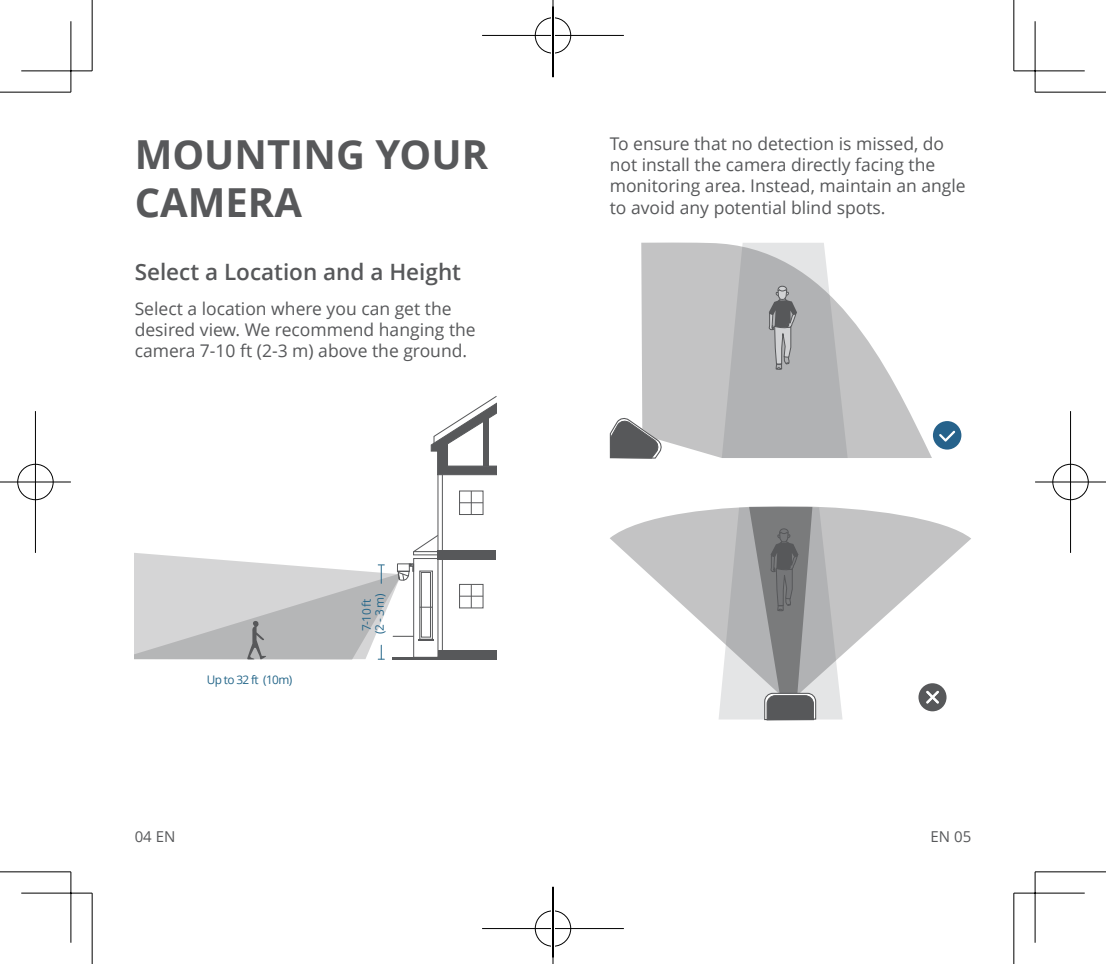
<style>
.page{position:relative;width:1106px;height:964px;background:#fff}
.page>*{position:absolute;margin:0;border:0;box-sizing:border-box;transform-origin:0 0}
.t1{font:700 40px/48px "Open Sans";color:#57585a}
.t2{font:600 22.5px "Open Sans";color:#57585a}
.t3{font:17.5px/21.5px "Open Sans";color:#57585a}
.t4{font:15px "Open Sans";color:#57585a}
.t5{font:11.75px/13px "Open Sans";letter-spacing:-.05em;color:#26678a}
</style>
<div class="page">
<svg style="left:609px;top:418px;width:47px;height:41px"></svg>
<svg style="left:641px;top:243px;width:291px;height:215px;fill:#c3c3c4"></svg>
<svg style="left:933px;top:421px;width:28px;height:28px"></svg>
<svg style="left:721px;top:243px;width:126px;height:215px;background:#b7b8b9"></svg>
<svg style="left:918px;top:693px;width:28px;height:18px"></svg>
<svg style="left:719px;top:693px;width:123px;height:27px;background:#b0b1b3"></svg>
<svg style="left:610px;top:506px;width:361px;height:187px"></svg>
<svg style="left:430px;top:396px;width:66px;height:79px"></svg>
<div style="left:483px;top:418px;width:5px;height:48px;background:#57585a"></div>
<hr style="left:442px;top:475px;width:1px;height:75px;background:#57585a">
<hr style="left:442px;top:559px;width:1px;height:93px;background:#57585a">
<hr style="left:437px;top:475px;width:1px;height:75px;background:#57585a">
<div style="left:437px;top:550px;width:59px;height:10px;background:#57585a"></div>
<div style="left:438px;top:650px;width:58px;height:10px;background:#57585a"></div>
<svg style="left:459px;top:584px;width:24px;height:24px"></svg>
<div style="left:459px;top:491px;width:24px;height:24px;border:1px solid #57585a"></div>
<svg style="left:459px;top:491px;width:24px;height:23px"></svg>
<svg style="left:135px;top:534px;width:304px;height:126px"></svg>
<hr style="left:0;top:92px;width:71px;height:1px;background:#000">
<hr style="left:1035px;top:92px;width:71px;height:1px;background:#000">
<hr style="left:0;top:871px;width:71px;height:1px;background:#000">
<hr style="left:1035px;top:871px;width:71px;height:1px;background:#000">
<hr style="left:92px;top:0;width:1px;height:71px;background:#000">
<hr style="left:92px;top:893px;width:1px;height:71px;background:#000">
<hr style="left:1013px;top:0;width:1px;height:71px;background:#000">
<hr style="left:1013px;top:893px;width:1px;height:71px;background:#000">
<hr style="left:21px;top:70px;width:71px;height:1px;background:#000">
<hr style="left:1013px;top:70px;width:71px;height:1px;background:#000">
<hr style="left:21px;top:892px;width:71px;height:1px;background:#000">
<hr style="left:1013px;top:892px;width:71px;height:1px;background:#000">
<hr style="left:70px;top:21px;width:1px;height:71px;background:#000">
<hr style="left:70px;top:872px;width:1px;height:71px;background:#000">
<hr style="left:1034px;top:21px;width:1px;height:71px;background:#000">
<hr style="left:1034px;top:872px;width:1px;height:71px;background:#000">
<div style="left:533px;top:16px;width:39px;height:39px;border:3px solid #fff;border-radius:50%"></div>
<hr style="left:482px;top:34px;width:142px;height:3px;background:#fff">
<div style="left:535px;top:17px;width:36px;height:36px;border:1px solid #000;border-radius:50%"></div>
<hr style="left:482px;top:35px;width:142px;height:1px;background:#000">
<hr style="left:552px;top:0;width:1px;height:71px;background:#000">
<div style="left:533px;top:909px;width:39px;height:39px;border:3px solid #fff;border-radius:50%"></div>
<hr style="left:482px;top:927px;width:142px;height:3px;background:#fff">
<div style="left:535px;top:910px;width:36px;height:36px;border:1px solid #000;border-radius:50%"></div>
<hr style="left:482px;top:928px;width:142px;height:1px;background:#000">
<hr style="left:552px;top:893px;width:1px;height:71px;background:#000">
<div style="left:16px;top:463px;width:39px;height:38px;border:3px solid #fff;border-radius:50%"></div>
<hr style="left:0;top:480px;width:71px;height:3px;background:#fff">
<hr style="left:34px;top:411px;width:3px;height:142px;background:#fff">
<div style="left:17px;top:464px;width:36px;height:36px;border:1px solid #000;border-radius:50%"></div>
<hr style="left:0;top:481px;width:71px;height:1px;background:#000">
<hr style="left:35px;top:411px;width:1px;height:142px;background:#000">
<div style="left:1051px;top:463px;width:38px;height:38px;border:3px solid #fff;border-radius:50%"></div>
<hr style="left:1035px;top:480px;width:71px;height:3px;background:#fff">
<hr style="left:1069px;top:411px;width:3px;height:142px;background:#fff">
<div style="left:1052px;top:464px;width:36px;height:36px;border:1px solid #000;border-radius:50%"></div>
<hr style="left:1035px;top:481px;width:71px;height:1px;background:#000">
<hr style="left:1070px;top:411px;width:1px;height:142px;background:#000">
<hr style="left:551px;top:6px;width:3px;height:71px;background:#fff">
<hr style="left:551px;top:887px;width:3px;height:71px;background:#fff">
<hr style="left:552px;top:6px;width:1px;height:71px;background:#000">
<hr style="left:552px;top:887px;width:1px;height:71px;background:#000">
<h1 class="t1" style="left:135px;top:129px;width:355px">MOUNTING YOUR<br>CAMERA</h1>
<p class="t2" style="left:135px;top:256px;width:328px">Select a Location and a Height</p>
<p class="t3" style="left:135px;top:297px;width:342px">Select a location where you can get the desired view. We recommend hanging the camera 7-10 ft (2-3 m) above the ground.</p>
<p class="t5" style="left:207px;top:672px;width:87px">Up to 32 ft (10m)</p>
<p class="t5" style="left:360px;top:634px;width:41px;rotate:-90deg">7-10 ft (2 - 3 m)</p>
<p class="t3" style="left:609px;top:132px;width:357px">To ensure that no detection is missed, do not install the camera directly facing the monitoring area. Instead, maintain an angle to avoid any potential blind spots.</p>
<p class="t4" style="left:135px;top:826px;width:42px">04 EN</p>
<p class="t4" style="left:930px;top:826px;width:42px">EN 05</p>
</div>
